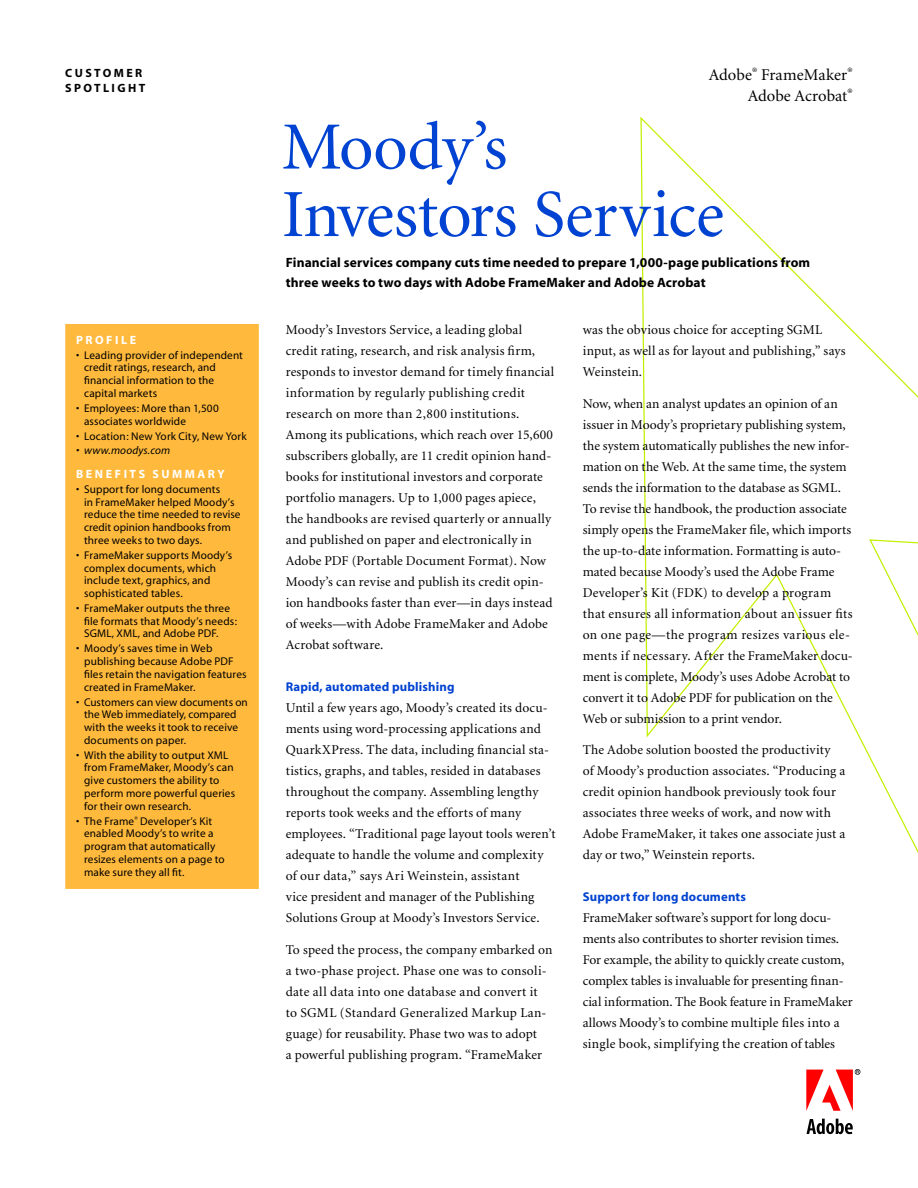
<style>
.page{position:relative;width:918px;height:1188px;background:#fff}
.page>*{position:absolute;margin:0;border:0;box-sizing:border-box;transform-origin:0 0}
.t1{font:67.5px/67.5px "Adobe Corp ID Minion Rg";letter-spacing:-.01em;color:#0042d1}
.t2{font:64.5px "Adobe Corp ID Adobe";color:#f00}
.t3{font:16.5px/21px "Adobe Corp ID Minion Rg";color:#000;text-align:right}
.t4{font:13.5px/21px "Adobe Corp ID Minion Rg";letter-spacing:.01em;color:#000}
.t5{font:13.5px/19.5px "Adobe Corp ID Myriad Bd";letter-spacing:.01em;color:#000}
.t6{font:12.75px "Adobe Corp ID Myriad Bd";letter-spacing:.01em;color:#0042d1}
.t7{font:12px "Adobe Corp ID Myriad Bd";letter-spacing:.21em;color:#fff}
.t8{font:12px/15px "Adobe Corp ID Myriad Bd";letter-spacing:.2em;color:#000}
.t9{font:11.25px/12.8px "Adobe Corp ID Myriad Rg";letter-spacing:.01em;color:#000}
.t10{font:11.25px "Adobe Corp ID Myriad Rg It";letter-spacing:.015em;color:#000}
.s1{color:#000}
</style>
<div class="page">
<svg style="left:640px;top:116px;width:278px;height:737px"></svg>
<div style="left:65px;top:324px;width:194px;height:565px;background:#ffba3d"></div>
<p class="t8" style="left:65px;top:65px;width:82px">CUSTOMER<br>SPOTLIGHT</p>
<p class="t7" style="left:76px;top:333px;width:62px">PROFILE</p>
<p class="t9" style="left:84px;top:348px;width:160px;text-indent:-8px">• Leading provider of independent credit ratings, research, and financial information to the capital markets</p>
<p class="t9" style="left:84px;top:402px;width:136px;text-indent:-8px">• Employees: More than 1,500 associates worldwide</p>
<p class="t9" style="left:76px;top:429px;width:172px">• Location: New York City, New York</p>
<p class="t10" style="left:76px;top:445px;width:96px">• www.moodys.com</p>
<p class="t7" style="left:76px;top:467px;width:150px">BENEFITS SUMMARY</p>
<p class="t9" style="left:84px;top:483px;width:158px;text-indent:-8px">• Support for long documents<br>in FrameMaker helped Moody’s reduce the time needed to revise credit opinion handbooks from three weeks to two days.</p>
<p class="t9" style="left:84px;top:549px;width:150px;text-indent:-8px">• FrameMaker supports Moody’s complex documents, which include text, graphics, and sophisticated tables.</p>
<p class="t9" style="left:84px;top:602px;width:154px;text-indent:-8px">• FrameMaker outputs the three file formats that Moody’s needs:<br>SGML, XML, and Adobe PDF.</p>
<p class="t9" style="left:84px;top:642px;width:164px;text-indent:-8px">• Moody’s saves time in Web publishing because Adobe PDF files retain the navigation features created in FrameMaker.</p>
<p class="t9" style="left:84px;top:695px;width:165px;text-indent:-8px">• Customers can view documents on the Web immediately, compared with the weeks it took to receive documents on paper.</p>
<p class="t9" style="left:84px;top:748px;width:153px;text-indent:-8px">• With the ability to output XML from FrameMaker, Moody’s can give customers the ability to perform more powerful queries for their own research.</p>
<p class="t9" style="left:84px;top:814px;width:142px;text-indent:-8px">• The Frame<sup>®</sup> Developer’s Kit enabled Moody’s to write a program that automatically resizes elements on a page to make sure they all fit.</p>
<p class="t3" style="left:709px;top:64px;width:145px">Adobe<sup>®</sup> FrameMaker<sup>®<br></sup>Adobe Acrobat<sup>®</sup></p>
<p class="t1" style="left:282px;top:112px;width:444px">Moody’s<br>Investors Service</p>
<p class="t5" style="left:286px;top:253px;width:526px">Financial services company cuts time needed to prepare 1,000-page publications from three weeks to two days with Adobe FrameMaker and Adobe Acrobat</p>
<p class="t4" style="left:286px;top:319px;width:270px">Moody’s Investors Service, a leading global credit rating, research, and risk analysis firm, responds to investor demand for timely financial information by regularly publishing credit research on more than 2,800 institutions.<br>Among its publications, which reach over 15,600 subscribers globally, are 11 credit opinion hand&shy;books for institutional investors and corporate portfolio managers. Up to 1,000 pages apiece, the handbooks are revised quarterly or annually and published on paper and electronically in Adobe PDF (Portable Document Format). Now Moody’s can revise and publish its credit opin&shy;ion handbooks faster than ever—in days instead of weeks—with Adobe FrameMaker and Adobe Acrobat software.</p>
<p class="t6" style="left:286px;top:679px;width:170px">Rapid, automated publishing</p>
<p class="t4" style="left:286px;top:697px;width:271px">Until a few years ago, Moody’s created its docu&shy;ments using word-processing applications and QuarkXPress. The data, including financial sta&shy;tistics, graphs, and tables, resided in databases throughout the company. Assembling lengthy reports took weeks and the efforts of many employees. “Traditional page layout tools weren’t adequate to handle the volume and complexity of our data,” says Ari Weinstein, assistant<br>vice president and manager of the Publishing Solutions Group at Moody’s Investors Service.</p>
<p class="t4" style="left:286px;top:938px;width:268px">To speed the process, the company embarked on a two-phase project. Phase one was to consoli&shy;date all data into one database and convert it to SGML (Standard Generalized Markup Lan&shy;guage) for reusability. Phase two was to adopt<br>a powerful publishing program. “FrameMaker</p>
<p class="t4" style="left:583px;top:319px;width:264px">was the obvious choice for accepting SGML input, as well as for layout and publishing,” says<br>Weinstein.</p>
<p class="t4" style="left:583px;top:392px;width:272px">Now, when an analyst updates an opinion of an issuer in Moody’s proprietary publishing system, the system automatically publishes the new infor&shy;mation on the Web. At the same time, the system sends the information to the database as SGML.<br>To revise the handbook, the production associate simply opens the FrameMaker file, which imports the up-to-date information. Formatting is auto&shy;mated because Moody’s used the Adobe Frame Developer’s Kit (FDK) to develop a program that ensures all information about an issuer fits on one page—the program resizes various ele&shy;ments if necessary. After the FrameMaker docu&shy;ment is complete, Moody’s uses Adobe Acrobat to convert it to Adobe PDF for publication on the Web or submission to a print vendor.</p>
<p class="t4" style="left:583px;top:739px;width:264px">The Adobe solution boosted the productivity<br>of Moody’s production associates. “Producing a credit opinion handbook previously took four associates three weeks of work, and now with Adobe FrameMaker, it takes one associate just a day or two,” Weinstein reports.</p>
<p class="t6" style="left:583px;top:889px;width:165px">Support for long documents</p>
<p class="t4" style="left:583px;top:907px;width:272px">FrameMaker software’s support for long docu&shy;ments also contributes to shorter revision times.<br>For example, the ability to quickly create custom, complex tables is invaluable for presenting finan&shy;cial information. The Book feature in FrameMaker allows Moody’s to combine multiple files into a single book, simplifying the creation of tables</p>
<p class="t2" style="left:806px;top:1074px;width:49px">b<span class="s1">c</span></p>
</div>
